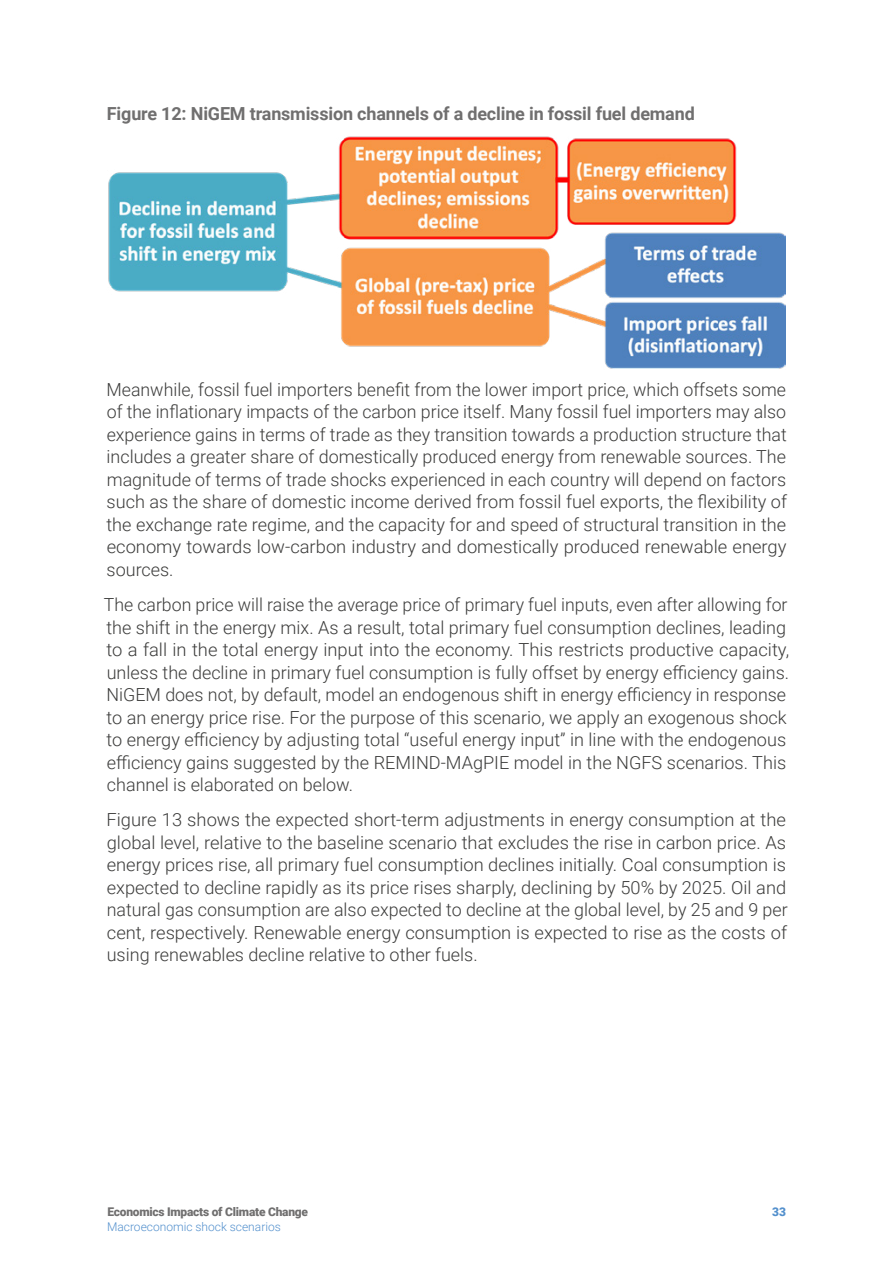
<style>
.page{position:relative;width:893px;height:1263px;background:#fff}
.page>*{position:absolute;margin:0;border:0;box-sizing:border-box;transform-origin:0 0}
.t1{font:300 18px/22.5px "Roboto";color:#3c3c3b;text-align:justify}
.t2{font:700 18px "Roboto";letter-spacing:-.01em;color:#706f6f}
.t3{font:900 12px "Roboto";letter-spacing:-.02em;color:#706f6f}
.t4{font:300 12px "Roboto";color:#5390cd}
.t5{font:900 12px "Roboto";color:#5390cd}
</style>
<div class="page">
<img style="left:108px;top:136px;width:677px;height:233px">
<p class="t2" style="left:107px;top:101px;width:589px">Figure 12: NiGEM transmission channels of a decline in fossil fuel demand</p>
<p class="t1" style="left:106px;top:377px;width:682px">Meanwhile, fossil fuel importers benefit from the lower import price, which offsets some of the inflationary impacts of the carbon price itself. Many fossil fuel importers may also experience gains in terms of trade as they transition towards a production structure that includes a greater share of domestically produced energy from renewable sources. The magnitude of terms of trade shocks experienced in each country will depend on factors such as the share of domestic income derived from fossil fuel exports, the flexibility of the exchange rate regime, and the capacity for and speed of structural transition in the economy towards low-carbon industry and domestically produced renewable energy sources.</p>
<p class="t1" style="left:104px;top:593px;width:687px;text-align:left">The carbon price will raise the average price of primary fuel inputs, even after allowing for the shift in the energy mix. As a result, total primary fuel consumption declines, leading to a fall in the total energy input into the economy. This restricts productive capacity, unless the decline in primary fuel consumption is fully offset by energy efficiency gains.<br>NiGEM does not, by default, model an endogenous shift in energy efficiency in response to an energy price rise. For the purpose of this scenario, we apply an exogenous shock to energy efficiency by adjusting total “useful energy input” in line with the endogenous efficiency gains suggested by the REMIND-MAgPIE model in the NGFS scenarios. This channel is elaborated on below.</p>
<p class="t1" style="left:106px;top:808px;width:683px">Figure 13 shows the expected short-term adjustments in energy consumption at the global level, relative to the baseline scenario that excludes the rise in carbon price. As energy prices rise, all primary fuel consumption declines initially. Coal consumption is expected to decline rapidly as its price rises sharply, declining by 50% by 2025. Oil and natural gas consumption are also expected to decline at the global level, by 25 and 9 per cent, respectively. Renewable energy consumption is expected to rise as the costs of using renewables decline relative to other fuels.</p>
<p class="t3" style="left:107px;top:1203px;width:202px">Economics Impacts of Climate Change</p>
<p class="t5" style="left:772px;top:1203px;width:15px">33</p>
<p class="t4" style="left:107px;top:1218px;width:175px">Macroeconomic shock scenarios</p>
</div>
